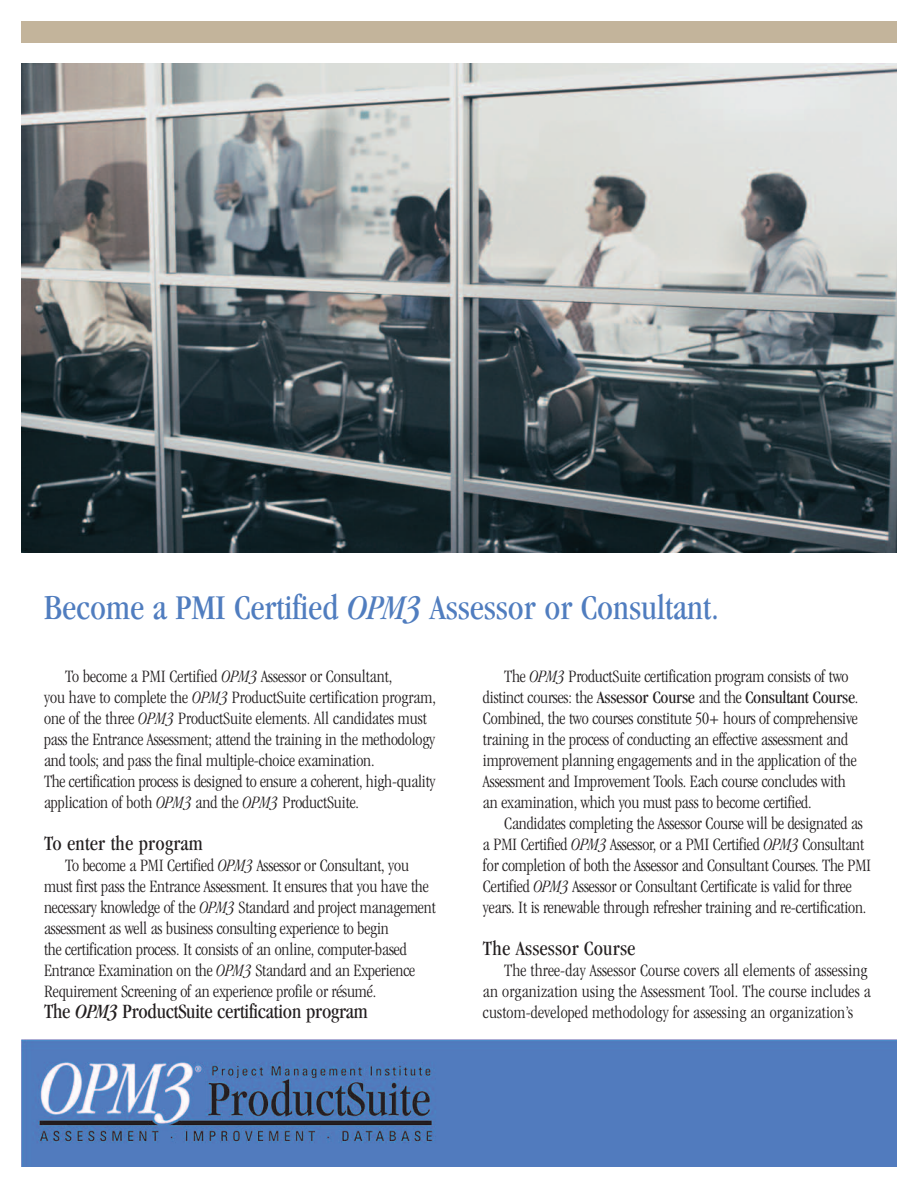
<style>
.page{position:relative;width:918px;height:1188px;background:#fff}
.page>*{position:absolute;margin:0;border:0;box-sizing:border-box;transform-origin:0 0}
.t1{font:condensed 36px "Garamond";color:#507dbf}
.t2{font:condensed 21px "Garamond";letter-spacing:-.01em;color:#231f20}
.t3{font:condensed 21px "Garamond";letter-spacing:.01em;color:#231f20}
.t4{font:300 condensed 18px/21px "Garamond";letter-spacing:-.01em;color:#231f20}
.t5{font:300 condensed 18px/21px "Garamond";letter-spacing:.01em;color:#231f20}
.s1{font-style:italic}
.s2{font-weight:400}
</style>
<div class="page">
<div style="left:21px;top:21px;width:876px;height:22px;background:#c3b49b"></div>
<img style="left:21px;top:1039px;width:876px;height:128px">
<img style="left:21px;top:64px;width:876px;height:489px">
<h1 class="t1" style="left:44px;top:594px;width:677px">Become a PMI Certified <span class="s1">OPM3</span> Assessor or Consultant.</h1>
<p class="t4" style="left:44px;top:668px;width:393px;text-indent:21px">To become a PMI Certified <span class="s1">OPM3</span> Assessor or Consultant,<br>you have to complete the <span class="s1">OPM3</span> ProductSuite certification program, one of the three <span class="s1">OPM3</span> ProductSuite elements. All candidates must pass the Entrance Assessment; attend the training in the methodology and tools; and pass the final multiple-choice examination.<br>The certification process is designed to ensure a coherent, high-quality application of both <span class="s1">OPM3</span> and the <span class="s1">OPM3</span> ProductSuite.</p>
<p class="t3" style="left:44px;top:836px;width:160px">To enter the program</p>
<p class="t4" style="left:44px;top:857px;width:393px;text-indent:21px">To become a PMI Certified <span class="s1">OPM3</span> Assessor or Consultant, you must first pass the Entrance Assessment. It ensures that you have the necessary knowledge of the <span class="s1">OPM3</span> Standard and project management assessment as well as business consulting experience to begin<br>the certification process. It consists of an online, computer-based Entrance Examination on the <span class="s1">OPM3</span> Standard and an Experience Requirement Screening of an experience profile or résumé.</p>
<p class="t2" style="left:44px;top:1004px;width:325px">The <span class="s1">OPM3</span> ProductSuite certification program</p>
<p class="t4" style="left:483px;top:668px;width:377px;text-indent:21px">The <span class="s1">OPM3</span> ProductSuite certification program consists of two distinct courses: the <span class="s2">Assessor Course</span> and the <span class="s2">Consultant Course</span>.<br>Combined, the two courses constitute 50+ hours of comprehensive training in the process of conducting an effective assessment and improvement planning engagements and in the application of the Assessment and Improvement Tools. Each course concludes with an examination, which you must pass to become certified.</p>
<p class="t4" style="left:483px;top:815px;width:390px;text-indent:21px">Candidates completing the Assessor Course will be designated as a PMI Certified <span class="s1">OPM3</span> Assessor, or a PMI Certified <span class="s1">OPM3</span> Consultant for completion of both the Assessor and Consultant Courses. The PMI Certified <span class="s1">OPM3</span> Assessor or Consultant Certificate is valid for three years. It is renewable through refresher training and re-certification.</p>
<p class="t3" style="left:483px;top:941px;width:154px">The Assessor Course</p>
<p class="t5" style="left:483px;top:962px;width:389px;text-indent:21px">The three-day Assessor Course covers all elements of assessing an organization using the Assessment Tool. The course includes a custom-developed methodology for assessing an organization’s</p>
</div>
